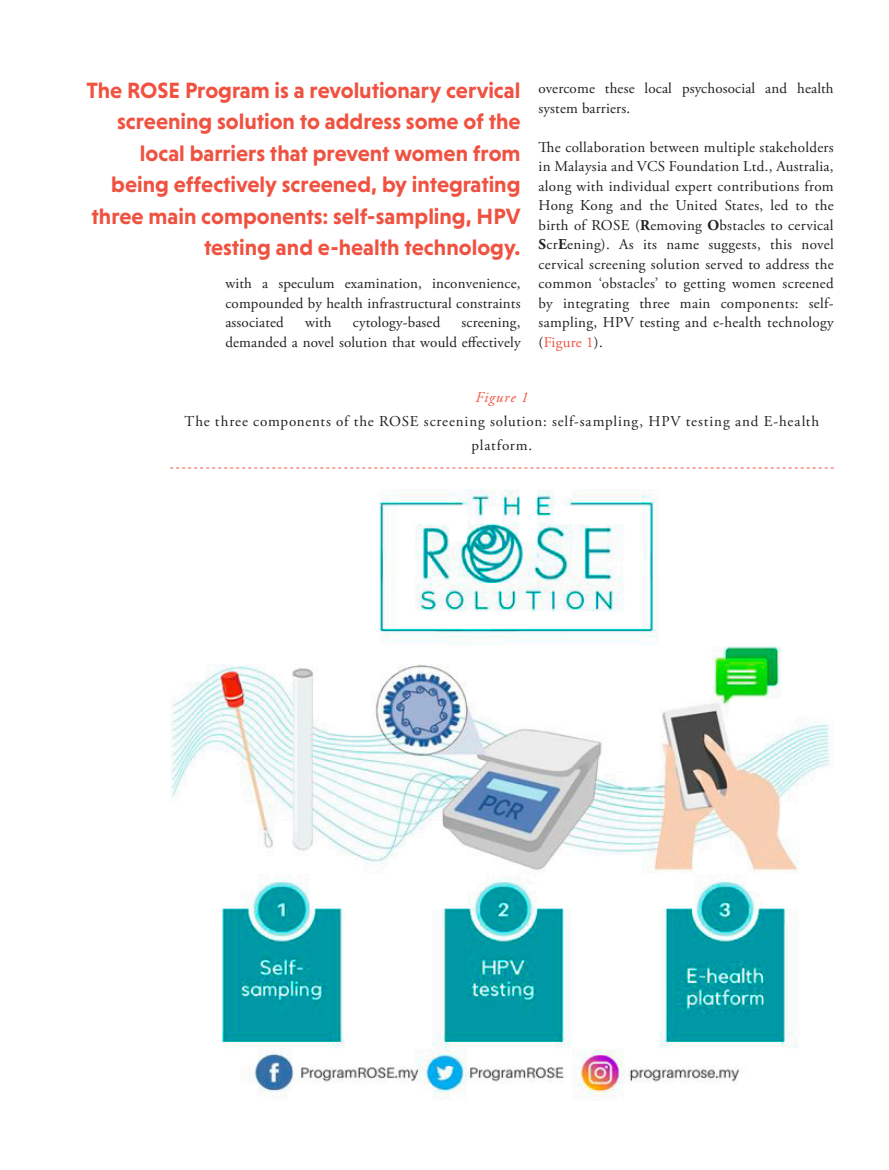
<style>
.page{position:relative;width:889px;height:1170px;background:#fff}
.page>*{position:absolute;margin:0;border:0;box-sizing:border-box;transform-origin:0 0}
.destacado{font:700 22.5px/31.5px "Niveau Grotesk";color:#f05241;text-align:right}
.texto_tirado_-_inter{font:15px/19.5px "Adobe Garamond Pro";letter-spacing:.01em;color:#231f20;text-align:justify}
.Titol_Article{font:15px/24px "Adobe Garamond Pro";letter-spacing:.055em;color:#231f20;text-align:center}
.Titol_Article-2{font:italic 15px "Adobe Garamond Pro";letter-spacing:.06em;color:#f05241}
.s1{font-weight:700}
.s2{color:#f05241}
</style>
<div class="page">
<svg style="left:170px;top:467px;width:663px;height:1px"></svg>
<img style="left:170px;top:489px;width:661px;height:611px">
<p class="destacado" style="left:86px;top:74px;width:435px">The ROSE Program is a revolutionary cervical screening solution to address some of the local barriers that prevent women from being effectively screened, by integrating three main components: self-sampling, HPV testing and e-health technology.</p>
<p class="texto_tirado_-_inter" style="left:225px;top:274px;width:297px">with a speculum examination, inconvenience, compounded by health infrastructural constraints associated</p>
<p class="texto_tirado_-_inter" style="left:305px;top:313px;width:28px">with</p>
<p class="texto_tirado_-_inter" style="left:353px;top:313px;width:89px">cytology-based</p>
<p class="texto_tirado_-_inter" style="left:225px;top:313px;width:297px;text-align:right">screening,<br>demanded a novel solution that would effectively</p>
<p class="texto_tirado_-_inter" style="left:538px;top:79px;width:297px">overcome these local psychosocial and health system barriers.</p>
<p class="texto_tirado_-_inter" style="left:538px;top:138px;width:297px">The collaboration between multiple stakeholders in Malaysia and VCS Foundation Ltd., Australia, along with individual expert contributions from Hong Kong and the United States, led to the birth of ROSE (<span class="s1">R</span>emoving <span class="s1">O</span>bstacles to cervical <span class="s1">S</span>cr<span class="s1">E</span>ening). As its name suggests, this novel cervical screening solution served to address the common ‘obstacles’ to getting women screened by integrating three main components: self&shy;sampling, HPV testing and e-health technology (<span class="s2">Figure 1</span>).</p>
<p class="Titol_Article-2" style="left:475px;top:388px;width:54px">Figure 1</p>
<p class="Titol_Article" style="left:184px;top:410px;width:636px">The three components of the ROSE screening solution: self-sampling, HPV testing and E-health platform.</p>
</div>
